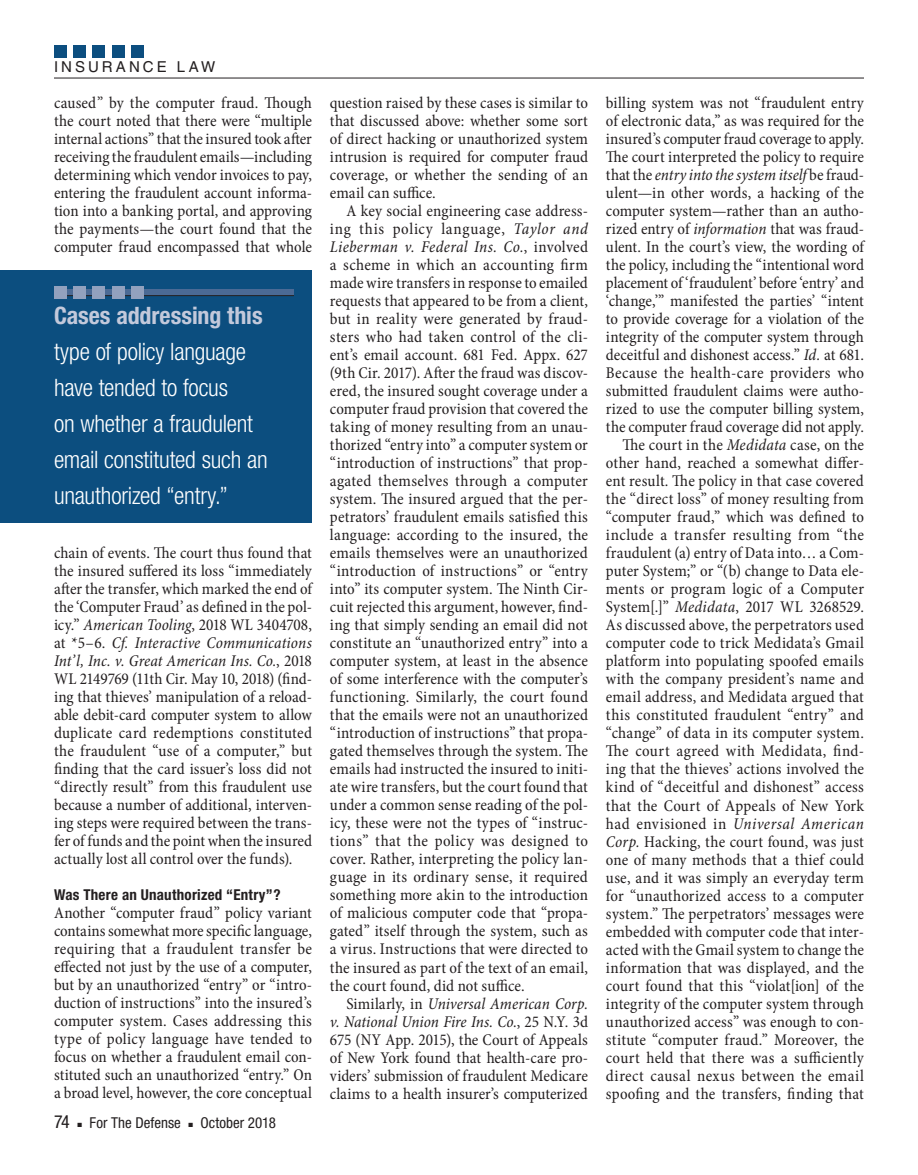
<style>
.page{position:relative;width:918px;height:1175px;background:#fff}
.page>*{position:absolute;margin:0;border:0;box-sizing:border-box;transform-origin:0 0}
.t1{font:300 condensed 24px/36px "Helvetica Neue";letter-spacing:-.01em;color:#fff}
.t2{font:700 condensed 24px "Helvetica Neue";letter-spacing:-.005em;color:#c3c9db}
.t3{font:condensed 18px "Helvetica Neue";color:#231f20}
.t4{font:condensed 16.5px/18px "Minion Pro";letter-spacing:.005em;color:#231f20;text-align:justify}
.t5{font:700 condensed 15px "Helvetica Neue";letter-spacing:.015em;color:#231f20}
.t6{font:condensed 15px "Helvetica Neue";color:#231f20}
.t7{font:15px "Helvetica";letter-spacing:.2em;color:#231f20}
.s1{font-style:italic}
</style>
<div class="page">
<hr style="left:54px;top:78px;width:810px;height:1px;background:#231f20">
<div style="left:54px;top:45px;width:12px;height:12px;background:#0c4e7f"></div>
<div style="left:73px;top:45px;width:13px;height:12px;background:#0c4e7f"></div>
<div style="left:93px;top:45px;width:12px;height:12px;background:#0c4e7f"></div>
<div style="left:112px;top:45px;width:13px;height:12px;background:#0c4e7f"></div>
<div style="left:132px;top:45px;width:12px;height:12px;background:#0c4e7f"></div>
<div style="left:0;top:270px;width:312px;height:252px;background:#0c4e7f"></div>
<div style="left:54px;top:290px;width:240px;height:6px;background:#4b6a95"></div>
<hr style="left:54px;top:295px;width:240px;height:1px;background:#231f20">
<div style="left:54px;top:286px;width:12px;height:13px;background:#92a1be"></div>
<div style="left:73px;top:286px;width:13px;height:13px;background:#92a1be"></div>
<div style="left:93px;top:286px;width:12px;height:13px;background:#92a1be"></div>
<div style="left:112px;top:286px;width:13px;height:13px;background:#92a1be"></div>
<div style="left:132px;top:286px;width:12px;height:13px;background:#92a1be"></div>
<p class="t7" style="left:54px;top:58px;width:163px">INSURANCE LAW</p>
<p class="t4" style="left:54px;top:94px;width:260px">caused” by the computer fraud. Though the court noted that there were “multiple internal actions” that the insured took after receiving the fraudulent emails—including determining which vendor invoices to pay, entering the fraudulent account informa&shy;tion into a banking portal, and approving the payments—the court found that the computer fraud encompassed that whole</p>
<h1 class="t2" style="left:54px;top:301px;width:210px">Cases addressing this</h1>
<h1 class="t1" style="left:54px;top:333px;width:215px">type of policy language have tended to focus<br>on whether a fraudulent email constituted such an unauthorized “entry.”</h1>
<p class="t4" style="left:54px;top:544px;width:260px">chain of events. The court thus found that the insured suffered its loss “immediately after the transfer, which marked the end of the ‘Computer Fraud’ as defined in the pol&shy;icy.” <span class="s1">American Tooling</span>, 2018 WL 3404708, at *5–6. <span class="s1">Cf. Interactive Communications Int’l, Inc. v. Great American Ins. Co.</span>, 2018<br>WL 2149769 (11th Cir. May 10, 2018) (find&shy;ing that thieves’ manipulation of a reload&shy;able debit-card computer system to allow duplicate card redemptions constituted the fraudulent “use of a computer,” but finding that the card issuer’s loss did not “directly result” from this fraudulent use because a number of additional, interven&shy;ing steps were required between the trans&shy;fer of funds and the point when the insured actually lost all control over the funds).</p>
<p class="t5" style="left:54px;top:886px;width:228px">Was There an Unauthorized “Entry”?</p>
<p class="t4" style="left:54px;top:904px;width:260px">Another “computer fraud” policy variant contains somewhat more specific language, requiring that a fraudulent transfer be effected not just by the use of a computer, but by an unauthorized “entry” or “intro&shy;duction of instructions” into the insured’s computer system. Cases addressing this type of policy language have tended to focus on whether a fraudulent email con&shy;stituted such an unauthorized “entry.” On a broad level, however, the core conceptual</p>
<p class="t3" style="left:54px;top:1111px;width:17px">74</p>
<p class="t6" style="left:77px;top:1114px;width:105px">■ For The Defense</p>
<p class="t6" style="left:188px;top:1114px;width:89px">■ October 2018</p>
<p class="t4" style="left:330px;top:94px;width:260px">question raised by these cases is similar to that discussed above: whether some sort of direct hacking or unauthorized system intrusion is required for computer fraud coverage, or whether the sending of an email can suffice.</p>
<p class="t4" style="left:330px;top:202px;width:260px;text-indent:17px">A key social engineering case address&shy;ing this policy language, <span class="s1">Taylor and Lieberman v. Federal Ins. Co.</span>, involved a scheme in which an accounting firm made wire transfers in response to emailed requests that appeared to be from a client, but in reality were generated by fraud&shy;sters who had taken control of the cli&shy;ent’s email account. 681 Fed. Appx. 627 (9th Cir. 2017). After the fraud was discov&shy;ered, the insured sought coverage under a computer fraud provision that covered the taking of money resulting from an unau&shy;thorized “entry into” a computer system or “introduction of instructions” that prop&shy;agated themselves through a computer system. The insured argued that the per&shy;petrators’ fraudulent emails satisfied this language: according to the insured, the emails themselves were an unauthorized “introduction of instructions” or “entry into” its computer system. The Ninth Cir&shy;cuit rejected this argument, however, find&shy;ing that simply sending an email did not constitute an “unauthorized entry” into a computer system, at least in the absence of some interference with the computer’s functioning. Similarly, the court found that the emails were not an unauthorized “introduction of instructions” that propa&shy;gated themselves through the system. The emails had instructed the insured to initi&shy;ate wire transfers, but the court found that under a common sense reading of the pol&shy;icy, these were not the types of “instruc&shy;tions” that the policy was designed to cover. Rather, interpreting the policy lan&shy;guage in its ordinary sense, it required something more akin to the introduction of malicious computer code that “propa&shy;gated” itself through the system, such as a virus. Instructions that were directed to the insured as part of the text of an email, the court found, did not suffice.</p>
<p class="t4" style="left:330px;top:994px;width:260px;text-indent:16px">Similarly, in <span class="s1">Universal American Corp. v. National Union Fire Ins. Co.</span>, 25 N.Y. 3d 675 (NY App. 2015), the Court of Appeals of New York found that health-care pro&shy;viders’ submission of fraudulent Medicare claims to a health insurer’s computerized</p>
<p class="t4" style="left:606px;top:94px;width:260px;text-align:right">billing system was not “fraudulent entry of electronic data,” as was required for the insured’s computer fraud coverage to apply.<br>The court interpreted the policy to require that the <span class="s1">entry into the system itself</span> be fraud&shy;ulent—in other words, a hacking of the computer system—rather than an autho&shy;rized entry of <span class="s1">information</span> that was fraud&shy;ulent. In the court’s view, the wording of the policy, including the “intentional word placement of ‘fraudulent’ before ‘entry’ and ‘change,’” manifested the parties’ “intent to provide coverage for a violation of the integrity of the computer system through deceitful and dishonest access.” <span class="s1">Id.</span> at 681.<br>Because the health-care providers who submitted fraudulent claims were autho&shy;rized to use the computer billing system, the computer fraud coverage did not apply.<br>The court in the <span class="s1">Medidata</span> case, on the other hand, reached a somewhat differ&shy;ent result. The policy in that case covered the “direct loss” of money resulting from “computer fraud,” which was defined to include a transfer resulting from “the fraudulent (a) entry of Data into… a Com&shy;puter System;” or “(b) change to Data ele&shy;ments or program logic of a Computer System[.]” <span class="s1">Medidata</span>, 2017 WL 3268529.<br>As discussed above, the perpetrators used computer code to trick Medidata’s Gmail platform into populating spoofed emails with the company president’s name and email address, and Medidata argued that this constituted fraudulent “entry” and “change” of data in its computer system.<br>The court agreed with Medidata, find&shy;ing that the thieves’ actions involved the kind of “deceitful and dishonest” access that the Court of Appeals of New York had envisioned in <span class="s1">Universal American Corp.</span> Hacking, the court found, was just one of many methods that a thief could use, and it was simply an everyday term for “unauthorized access to a computer system.” The perpetrators’ messages were embedded with computer code that inter&shy;acted with the Gmail system to change the information that was displayed, and the court found that this “violat[ion] of the integrity of the computer system through unauthorized access” was enough to con&shy;stitute “computer fraud.” Moreover, the court held that there was a sufficiently direct causal nexus between the email spoofing and the transfers, finding that</p>
</div>
